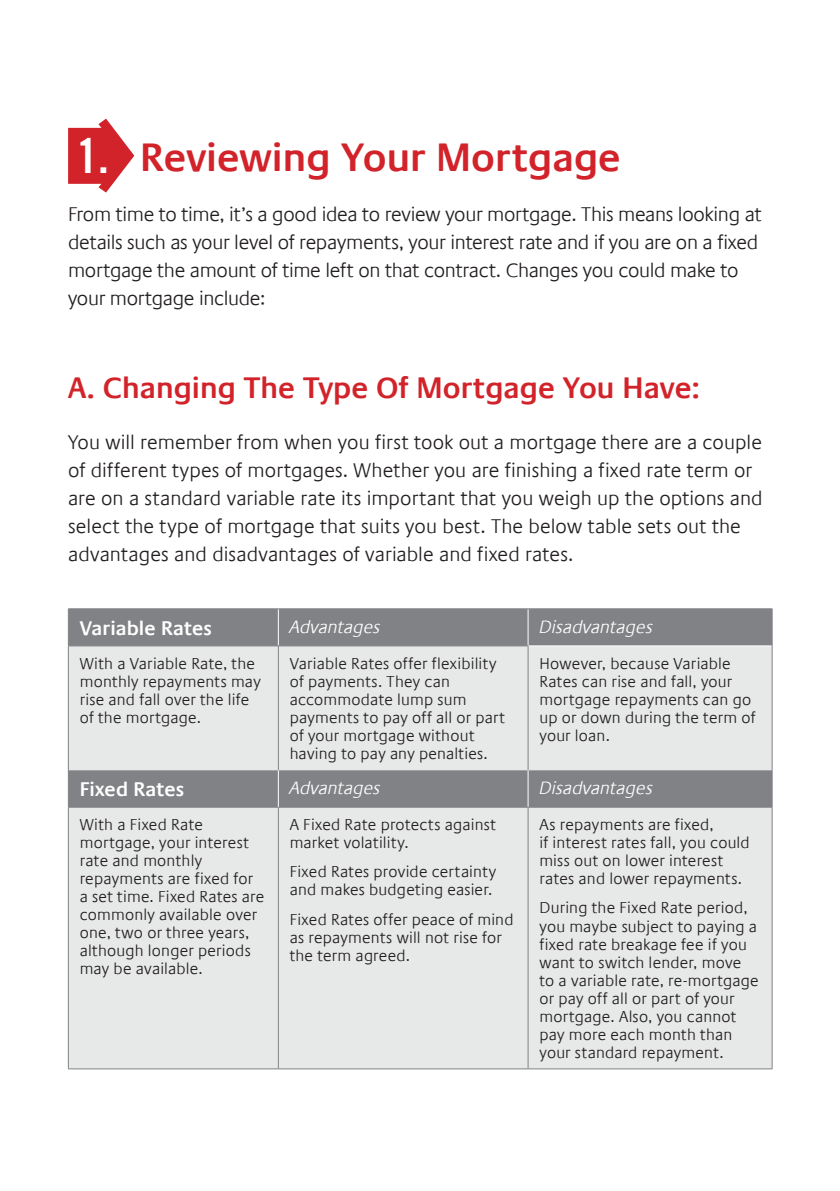
<style>
.page{position:relative;width:840px;height:1191px;background:#fff}
.page>*{position:absolute;margin:0;border:0;box-sizing:border-box;transform-origin:0 0}
.t1{font:48px "Trade Gothic Bold Cond Twenty";color:#fff}
.t2{font:600 40px "Praxis Com";color:#d2232a}
.t3{font:600 30px "Praxis Com";color:#d2232a}
.t4{font:300 20px/28px "Praxis Com";color:#231f20}
.body_2{font:600 20px "Praxis Com";letter-spacing:.005em;color:#fff}
.body_2-2{font:italic 300 18px "Praxis Com";color:#fff}
.body_2-3{font:300 16px/18px "Praxis Com";letter-spacing:.015em;color:#231f20}
</style>
<div class="page">
<div style="left:69px;top:609px;width:702px;height:198px;background:#808285"></div>
<div style="left:69px;top:646px;width:702px;height:124px;background:#e7e8e8"></div>
<div style="left:69px;top:808px;width:702px;height:260px;background:#e7e8e8"></div>
<hr style="left:278px;top:609px;width:1px;height:36px;background:#fff">
<hr style="left:527px;top:609px;width:1px;height:36px;background:#fff">
<hr style="left:528px;top:645px;width:243px;height:1px;background:#fff">
<hr style="left:278px;top:770px;width:1px;height:37px;background:#fff">
<hr style="left:527px;top:770px;width:1px;height:37px;background:#fff">
<hr style="left:68px;top:645px;width:210px;height:1px;background:#808285">
<hr style="left:278px;top:645px;width:250px;height:1px;background:#808285">
<hr style="left:278px;top:646px;width:1px;height:124px;background:#808285">
<hr style="left:527px;top:646px;width:1px;height:124px;background:#808285">
<hr style="left:278px;top:807px;width:1px;height:261px;background:#808285">
<hr style="left:527px;top:807px;width:1px;height:261px;background:#808285">
<hr style="left:68px;top:807px;width:210px;height:1px;background:#808285">
<hr style="left:278px;top:807px;width:249px;height:1px;background:#808285">
<hr style="left:527px;top:807px;width:245px;height:1px;background:#808285">
<hr style="left:68px;top:608px;width:210px;height:1px;background:#808285">
<hr style="left:68px;top:609px;width:1px;height:36px;background:#808285">
<hr style="left:278px;top:608px;width:249px;height:1px;background:#808285">
<hr style="left:527px;top:608px;width:245px;height:1px;background:#808285">
<hr style="left:771px;top:609px;width:1px;height:37px;background:#808285">
<hr style="left:68px;top:646px;width:1px;height:124px;background:#808285">
<hr style="left:771px;top:646px;width:1px;height:124px;background:#808285">
<hr style="left:68px;top:770px;width:1px;height:37px;background:#808285">
<hr style="left:771px;top:770px;width:1px;height:37px;background:#808285">
<hr style="left:68px;top:807px;width:1px;height:261px;background:#808285">
<hr style="left:771px;top:807px;width:1px;height:261px;background:#808285">
<hr style="left:68px;top:1068px;width:210px;height:1px;background:#808285">
<hr style="left:278px;top:1068px;width:249px;height:1px;background:#808285">
<hr style="left:527px;top:1068px;width:245px;height:1px;background:#808285">
<svg style="left:68px;top:119px;width:66px;height:73px"></svg>
<p class="t1" style="left:77px;top:126px;width:33px">1.</p>
<p class="t2" style="left:140px;top:133px;width:481px">Reviewing Your Mortgage</p>
<p class="t4" style="left:68px;top:201px;width:694px">From time to time, it’s a good idea to review your mortgage. This means looking at details such as your level of repayments, your interest rate and if you are on a fixed mortgage the amount of time left on that contract. Changes you could make to your mortgage include:</p>
<p class="t3" style="left:68px;top:370px;width:632px">A. Changing The Type Of Mortgage You Have:</p>
<p class="t4" style="left:68px;top:428px;width:695px">You will remember from when you first took out a mortgage there are a couple of different types of mortgages. Whether you are finishing a fixed rate term or are on a standard variable rate its important that you weigh up the options and select the type of mortgage that suits you best. The below table sets out the advantages and disadvantages of variable and fixed rates.</p>
<p class="body_2" style="left:80px;top:616px;width:134px">Variable Rates</p>
<p class="body_2-2" style="left:289px;top:616px;width:92px">Advantages</p>
<p class="body_2-2" style="left:539px;top:616px;width:115px">Disadvantages</p>
<p class="body_2-3" style="left:80px;top:654px;width:182px">With a Variable Rate, the monthly repayments may rise and fall over the life of the mortgage.</p>
<p class="body_2-3" style="left:289px;top:654px;width:217px">Variable Rates offer flexibility of payments. They can accommodate lump sum payments to pay off all or part of your mortgage without having to pay any penalties.</p>
<p class="body_2-3" style="left:539px;top:654px;width:217px">However, because Variable<br>Rates can rise and fall, your mortgage repayments can go up or down during the term of your loan.</p>
<p class="body_2" style="left:80px;top:777px;width:106px">Fixed Rates</p>
<p class="body_2-2" style="left:289px;top:778px;width:92px">Advantages</p>
<p class="body_2-2" style="left:539px;top:778px;width:115px">Disadvantages</p>
<p class="body_2-3" style="left:80px;top:816px;width:186px">With a Fixed Rate mortgage, your interest rate and monthly repayments are fixed for a set time. Fixed Rates are commonly available over one, two or three years, although longer periods may be available.</p>
<p class="body_2-3" style="left:289px;top:816px;width:208px">A Fixed Rate protects against market volatility.</p>
<p class="body_2-3" style="left:539px;top:816px;width:212px">As repayments are fixed,<br>if interest rates fall, you could miss out on lower interest rates and lower repayments.</p>
<p class="body_2-3" style="left:539px;top:899px;width:220px">During the Fixed Rate period, you maybe subject to paying a fixed rate breakage fee if you want to switch lender, move to a variable rate, re-mortgage or pay off all or part of your mortgage. Also, you cannot pay more each month than your standard repayment.</p>
<p class="body_2-3" style="left:289px;top:863px;width:208px">Fixed Rates provide certainty and makes budgeting easier.</p>
<p class="body_2-3" style="left:289px;top:910px;width:225px">Fixed Rates offer peace of mind as repayments will not rise for the term agreed.</p>
</div>
